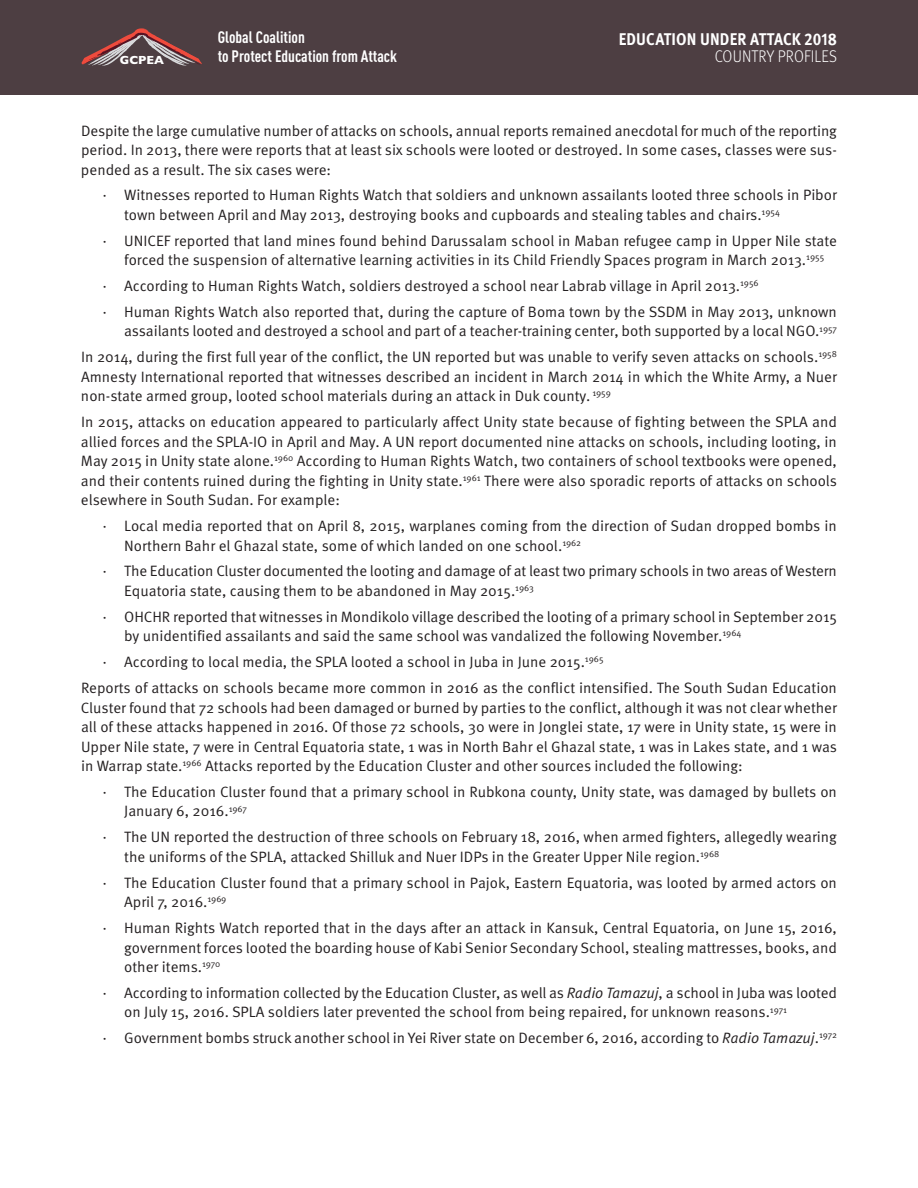
<style>
.page{position:relative;width:918px;height:1188px;background:#fff}
.page>*{position:absolute;margin:0;border:0;box-sizing:border-box;transform-origin:0 0}
.t1{font:700 16.95px "Meta Pro";letter-spacing:.01em;color:#fff;scale:.9 1}
.t2{font:300 16.95px "Meta Pro";letter-spacing:.01em;color:#fff;scale:.9 1}
.t3{font:700 16.35px/19.4px "DIN Cond";color:#fff}
.t4{font:15px/19.5px "Meta Pro Norm";color:#231f20}
.t5{font:700 11.85px "Gill Sans";color:#fff}
.s1{font-family:"Meta Pro Norm Ita"}
</style>
<div class="page">
<div style="left:0;top:0;width:918px;height:95px;background:#4d3e42"></div>
<svg style="left:81px;top:28px;width:121px;height:38px"></svg>
<p class="t3" style="left:218px;top:29px;width:181px">Global Coalition<br>to Protect Education from Attack</p>
<p class="t1" style="left:619px;top:33px;width:244px">EDUCATION UNDER ATTACK 2018</p>
<p class="t5" style="left:120px;top:53px;width:46px">GCPEA</p>
<p class="t2" style="left:715px;top:50px;width:137px">COUNTRY PROFILES</p>
<p class="t4" style="left:81px;top:122px;width:758px;text-align:justify">Despite the large cumulative number of attacks on schools, annual reports remained anecdotal for much of the reporting period. In 2013, there were reports that at least six schools were looted or destroyed. In some cases, classes were sus&shy;pended as a result. The six cases were:</p>
<p class="t4" style="left:124px;top:187px;width:714px;text-indent:-22px">· Witnesses reported to Human Rights Watch that soldiers and unknown assailants looted three schools in Pibor town between April and May 2013, destroying books and cupboards and stealing tables and chairs.<sup>1954</sup></p>
<p class="t4" style="left:103px;top:232px;width:736px;text-align:center">· UNICEF reported that land mines found behind Darussalam school in Maban refugee camp in Upper Nile state forced the suspension of alternative learning activities in its Child Friendly Spaces program in March 2013.<sup>1955</sup></p>
<p class="t4" style="left:103px;top:274px;width:736px;line-height:25.8px">· According to Human Rights Watch, soldiers destroyed a school near Labrab village in April 2013.<sup>1956<br></sup>· Human Rights Watch also reported that, during the capture of Boma town by the SSDM in May 2013, unknown</p>
<p class="t4" style="left:81px;top:320px;width:758px;line-height:25.8px;text-align:right">assailants looted and destroyed a school and part of a teacher-training center, both supported by a local NGO.<sup>1957<br></sup>In 2014, during the first full year of the conflict, the UN reported but was unable to verify seven attacks on schools.<sup>1958</sup></p>
<p class="t4" style="left:81px;top:368px;width:757px">Amnesty International reported that witnesses described an incident in March 2014 in which the White Army, a Nuer non-state armed group, looted school materials during an attack in Duk county. <sup>1959</sup></p>
<p class="t4" style="left:81px;top:413px;width:758px;text-align:justify">In 2015, attacks on education appeared to particularly affect Unity state because of fighting between the SPLA and allied forces and the SPLA-IO in April and May. A UN report documented nine attacks on schools, including looting, in May 2015 in Unity state alone.<sup>1960</sup> According to Human Rights Watch, two containers of school textbooks were opened, and their contents ruined during the fighting in Unity state.<sup>1961</sup> There were also sporadic reports of attacks on schools elsewhere in South Sudan. For example:</p>
<p class="t4" style="left:124px;top:517px;width:714px;text-indent:-22px">· Local media reported that on April 8, 2015, warplanes coming from the direction of Sudan dropped bombs in<br>Northern Bahr el Ghazal state, some of which landed on one school.<sup>1962</sup></p>
<p class="t4" style="left:124px;top:563px;width:714px;text-indent:-22px">· The Education Cluster documented the looting and damage of at least two primary schools in two areas of Western<br>Equatoria state, causing them to be abandoned in May 2015.<sup>1963</sup></p>
<p class="t4" style="left:124px;top:608px;width:714px;text-indent:-22px">· OHCHR reported that witnesses in Mondikolo village described the looting of a primary school in September 2015 by unidentified assailants and said the same school was vandalized the following November.<sup>1964</sup></p>
<p class="t4" style="left:81px;top:650px;width:757px;line-height:25.8px;text-indent:22px">· According to local media, the SPLA looted a school in Juba in June 2015.<sup>1965<br></sup>Reports of attacks on schools became more common in 2016 as the conflict intensified. The South Sudan Education</p>
<p class="t4" style="left:81px;top:699px;width:758px;text-align:justify">Cluster found that 72 schools had been damaged or burned by parties to the conflict, although it was not clear whether all of these attacks happened in 2016. Of those 72 schools, 30 were in Jonglei state, 17 were in Unity state, 15 were in Upper Nile state, 7 were in Central Equatoria state, 1 was in North Bahr el Ghazal state, 1 was in Lakes state, and 1 was in Warrap state.<sup>1966</sup> Attacks reported by the Education Cluster and other sources included the following:</p>
<p class="t4" style="left:124px;top:783px;width:714px;text-indent:-22px">· The Education Cluster found that a primary school in Rubkona county, Unity state, was damaged by bullets on<br>January 6, 2016.<sup>1967</sup></p>
<p class="t4" style="left:124px;top:829px;width:714px;text-indent:-22px">· The UN reported the destruction of three schools on February 18, 2016, when armed fighters, allegedly wearing the uniforms of the SPLA, attacked Shilluk and Nuer IDPs in the Greater Upper Nile region.<sup>1968</sup></p>
<p class="t4" style="left:124px;top:874px;width:714px;text-indent:-22px">· The Education Cluster found that a primary school in Pajok, Eastern Equatoria, was looted by armed actors on<br>April 7, 2016.<sup>1969</sup></p>
<p class="t4" style="left:124px;top:919px;width:714px;text-align:justify;text-indent:-22px">· Human Rights Watch reported that in the days after an attack in Kansuk, Central Equatoria, on June 15, 2016, government forces looted the boarding house of Kabi Senior Secondary School, stealing mattresses, books, and other items.<sup>1970</sup></p>
<p class="t4" style="left:124px;top:984px;width:714px;text-indent:-22px">· According to information collected by the Education Cluster, as well as <span class="s1">Radio Tamazuj</span>, a school in Juba was looted on July 15, 2016. SPLA soldiers later prevented the school from being repaired, for unknown reasons.<sup>1971</sup></p>
<p class="t4" style="left:103px;top:1030px;width:736px">· Government bombs struck another school in Yei River state on December 6, 2016, according to <span class="s1">Radio Tamazuj</span>.<sup>1972</sup></p>
</div>
